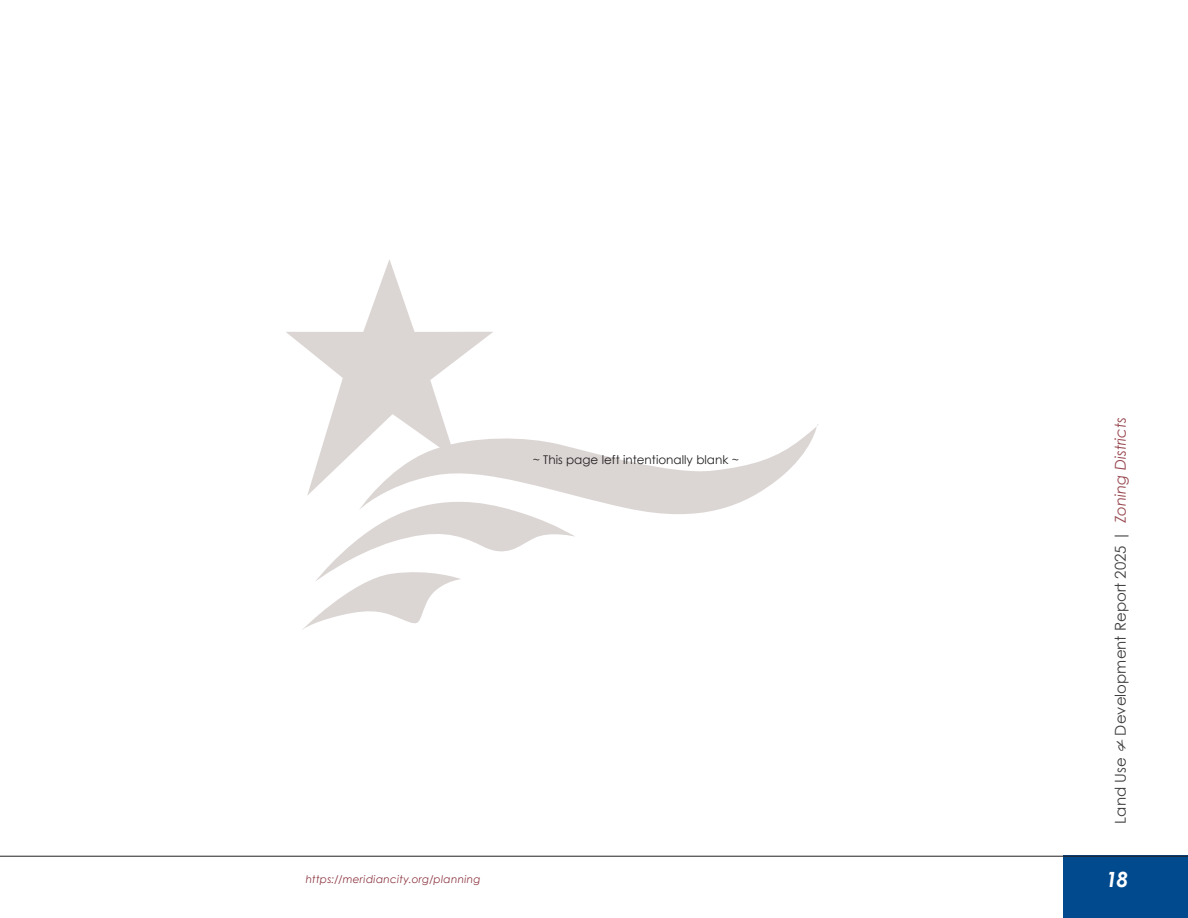
<style>
.page{position:relative;width:1188px;height:918px;background:#fff}
.page>*{position:absolute;margin:0;border:0;box-sizing:border-box;transform-origin:0 0}
.t1{font:italic 700 21px "Century Gothic";color:#fff}
.t2{font:15px "Century Gothic";color:#3e3e3f}
.t3{font:12px "Century Gothic";color:#231f20}
.t4{font:italic 10.5px "Century Gothic";letter-spacing:.03em;color:#8c3642}
.s1{font-family:"Vladimir Script";font-size:26.25px}
.s2{font-style:italic;color:#96464e}
</style>
<div class="page">
<svg style="left:286px;top:259px;width:207px;height:234px"></svg>
<svg style="left:359px;top:420px;width:460px;height:94px"></svg>
<svg style="left:302px;top:493px;width:273px;height:137px"></svg>
<div style="left:1064px;top:856px;width:124px;height:62px;background:#004a8d"></div>
<hr style="left:0;top:856px;width:1188px;height:1px;background:#231f20">
<p class="t3" style="left:533px;top:451px;width:208px">~ This page left intentionally blank ~</p>
<p class="t4" style="left:306px;top:872px;width:176px">https://meridiancity.org/planning</p>
<p class="t2" style="left:1110px;top:824px;width:408px;rotate:-90deg">Land Use <span class="s1">&amp;</span> Development Report 2025 | <span class="s2">Zoning Districts</span></p>
<h1 class="t1" style="left:1106px;top:863px;width:24px">18</h1>
</div>
